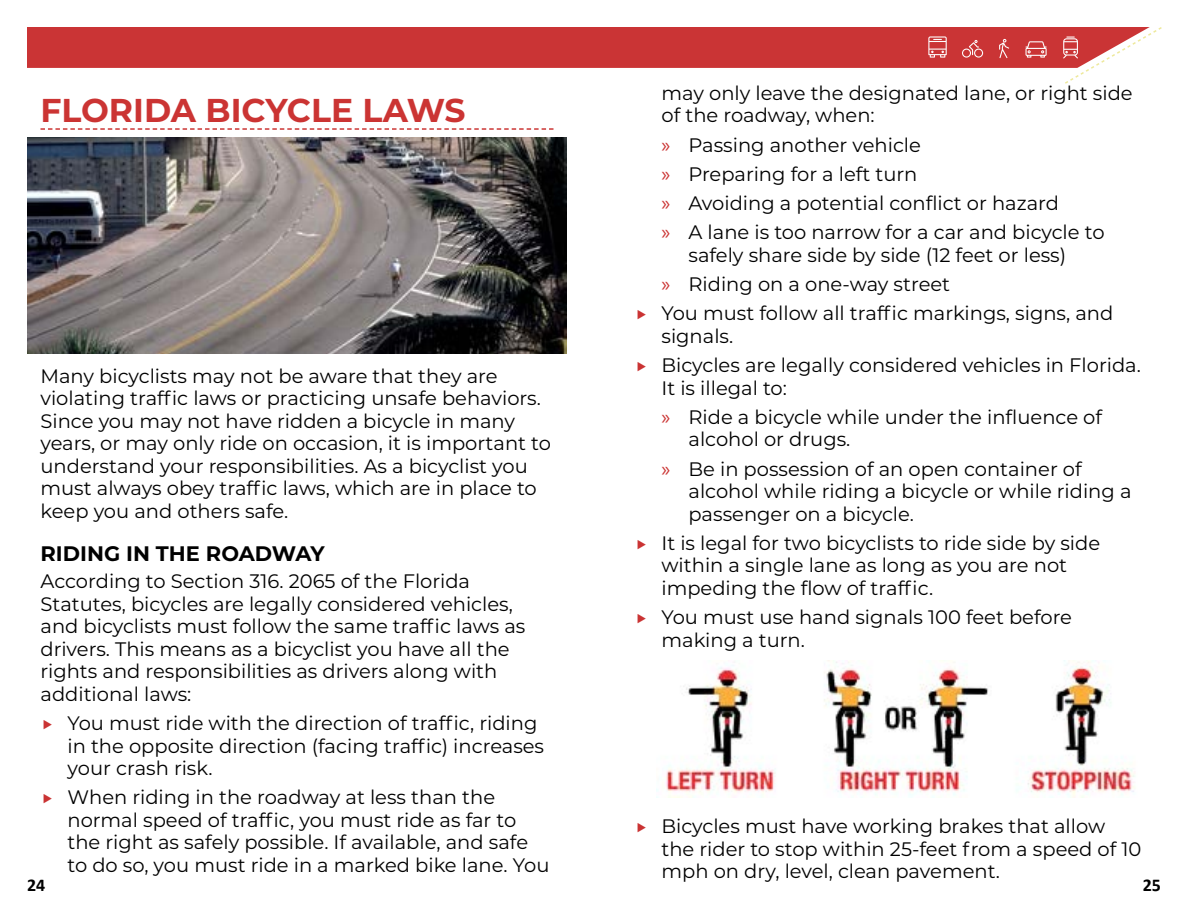
<style>
.page{position:relative;width:1188px;height:918px;background:#fff}
.page>*{position:absolute;margin:0;border:0;box-sizing:border-box;transform-origin:0 0}
.t1{font:700 33px "Montserrat";color:#cb3433}
.t2{font:700 21px "Montserrat";color:#000}
.t3{font:19.5px/22.5px "Montserrat";color:#000}
.t4{font:700 18px "Calibri";color:#000}
.s1{font-family:"Myriad Pro";font-size:21px;color:#cb3433}
</style>
<div class="page">
<div style="left:27px;top:27px;width:1036px;height:41px;background:#ca3435"></div>
<svg style="left:928px;top:36px;width:19px;height:22px"></svg>
<svg style="left:1026px;top:41px;width:21px;height:17px"></svg>
<svg style="left:962px;top:40px;width:21px;height:18px"></svg>
<svg style="left:999px;top:39px;width:10px;height:19px"></svg>
<svg style="left:1063px;top:27px;width:99px;height:57px"></svg>
<img style="left:656px;top:660px;width:479px;height:138px">
<img style="left:27px;top:137px;width:540px;height:216px">
<svg style="left:40px;top:128px;width:514px;height:2px"></svg>
<p class="t3" style="left:662px;top:81px;width:473px">may only leave the designated lane, or right side of the roadway, when:</p>
<p class="t3" style="left:661px;top:129px;width:445px;line-height:29.2px"><span class="s1">»</span> Passing another vehicle<br><span class="s1">»</span> Preparing for a left turn<br><span class="s1">»</span> Avoiding a potential conflict or hazard<br><span class="s1">»</span> A lane is too narrow for a car and bicycle to</p>
<p class="t3" style="left:661px;top:240px;width:453px;line-height:29.2px;text-indent:27px">safely share side by side (12 feet or less)<br><span class="s1">»</span> Riding on a one-way street<br>You must follow all traffic markings, signs, and</p>
<p class="t3" style="left:662px;top:321px;width:481px;line-height:29.2px">signals.<br>Bicycles are legally considered vehicles in Florida.</p>
<p class="t3" style="left:661px;top:372px;width:442px;line-height:29.2px">It is illegal to:<br><span class="s1">»</span> Ride a bicycle while under the influence of</p>
<p class="t3" style="left:661px;top:424px;width:422px;line-height:29.2px;text-indent:27px">alcohol or drugs.<br><span class="s1">»</span> Be in possession of an open container of</p>
<p class="t3" style="left:688px;top:479px;width:445px">alcohol while riding a bicycle or while riding a passenger on a bicycle.</p>
<p class="t3" style="left:662px;top:531px;width:440px">It is legal for two bicyclists to ride side by side within a single lane as long as you are not impeding the flow of traffic.</p>
<p class="t3" style="left:662px;top:605px;width:412px">You must use hand signals 100 feet before making a turn.</p>
<h1 class="t1" style="left:40px;top:86px;width:427px">FLORIDA BICYCLE LAWS</h1>
<p class="t3" style="left:40px;top:364px;width:512px">Many bicyclists may not be aware that they are violating traffic laws or practicing unsafe behaviors.<br>Since you may not have ridden a bicycle in many years, or may only ride on occasion, it is important to understand your responsibilities. As a bicyclist you must always obey traffic laws, which are in place to keep you and others safe.</p>
<p class="t2" style="left:40px;top:538px;width:286px">RIDING IN THE ROADWAY</p>
<p class="t3" style="left:40px;top:570px;width:486px">According to Section 316. 2065 of the Florida Statutes, bicycles are legally considered vehicles, and bicyclists must follow the same traffic laws as drivers. This means as a bicyclist you have all the rights and responsibilities as drivers along with additional laws:</p>
<p class="t3" style="left:68px;top:711px;width:478px">You must ride with the direction of traffic, riding in the opposite direction (facing traffic) increases your crash risk.</p>
<p class="t3" style="left:68px;top:786px;width:483px">When riding in the roadway at less than the normal speed of traffic, you must ride as far to the right as safely possible. If available, and safe to do so, you must ride in a marked bike lane. You</p>
<p class="t3" style="left:662px;top:815px;width:481px">Bicycles must have working brakes that allow the rider to stop within 25-feet from a speed of 10 mph on dry, level, clean pavement.</p>
<p class="t4" style="left:27px;top:872px;width:20px">24</p>
<p class="t4" style="left:1143px;top:872px;width:20px">25</p>
</div>
